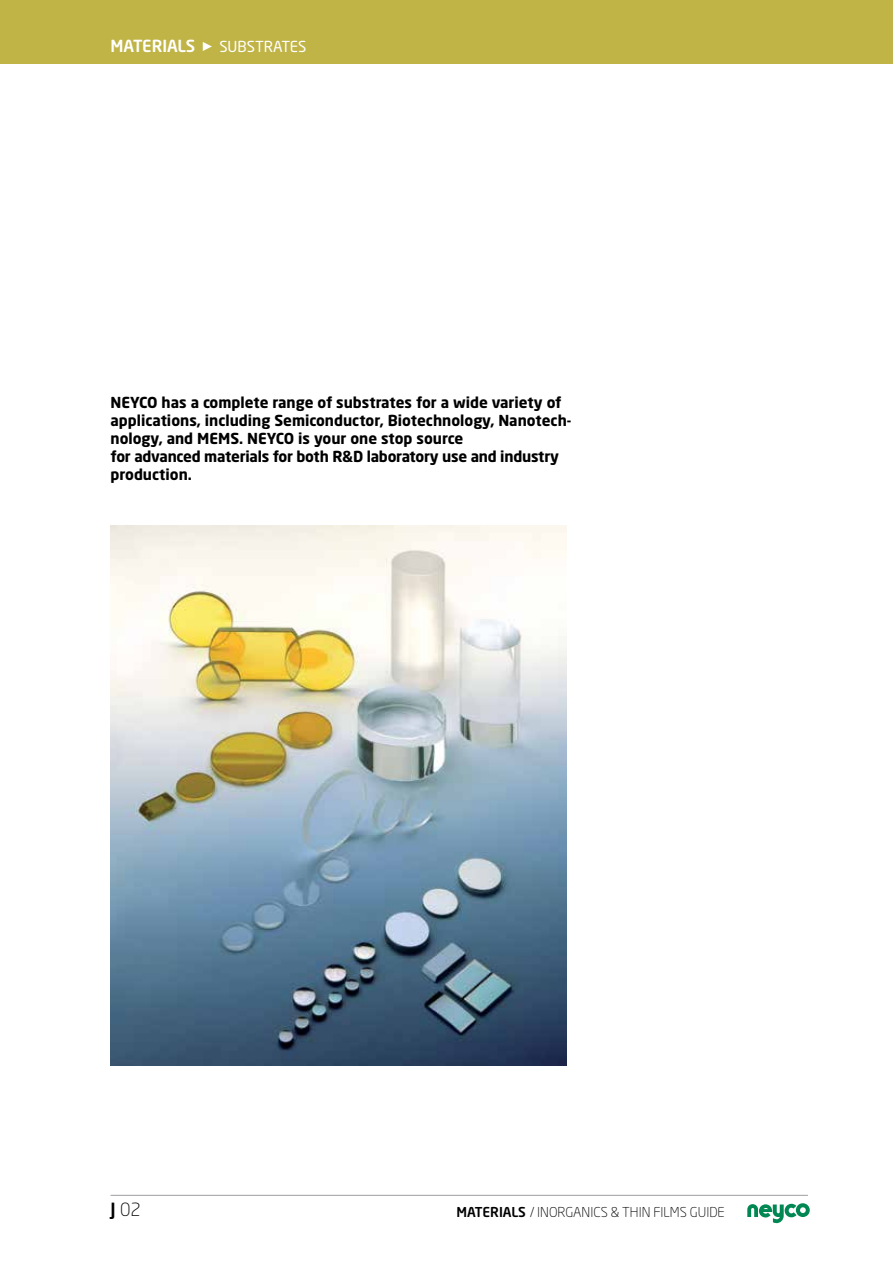
<style>
.page{position:relative;width:893px;height:1263px;background:#fff}
.page>*{position:absolute;margin:0;border:0;box-sizing:border-box;transform-origin:0 0}
.t1{font:300 18px "Neo Sans Pro";color:#000}
.t2{font:500 16.5px "Neo Sans Pro";letter-spacing:-.005em;color:#fff}
.t3{font:700 15px/18px "Neo Sans Pro";color:#000}
.t4{font:15px "Neo Sans Pro";color:#fff}
.t5{font:300 13.5px "Neo Sans Pro";color:#000}
.s1{font-weight:500}
</style>
<div class="page">
<div style="left:0;top:0;width:893px;height:64px;background:#c0b447"></div>
<svg style="left:203px;top:42px;width:9px;height:9px"></svg>
<svg style="left:747px;top:1203px;width:63px;height:20px"></svg>
<hr style="left:111px;top:1195px;width:697px;height:1px;background:#9d9fa2">
<img style="left:111px;top:525px;width:456px;height:540px">
<p class="t2" style="left:111px;top:36px;width:86px">MATERIALS</p>
<p class="t4" style="left:219px;top:37px;width:88px">SUBSTRATES</p>
<p class="t3" style="left:111px;top:393px;width:462px">NEYCO has a complete range of substrates for a wide variety of applications, including Semiconductor, Biotechnology, Nanotech&shy;nology, and MEMS. NEYCO is your one stop source<br>for advanced materials for both R&amp;D laboratory use and industry production.</p>
<p class="t1" style="left:111px;top:1199px;width:32px"><span class="s1">J</span> 02</p>
<p class="t5" style="left:457px;top:1203px;width:270px"><span class="s1">MATERIALS</span> / INORGANICS &amp; THI N FI LMS GUI DE</p>
</div>
